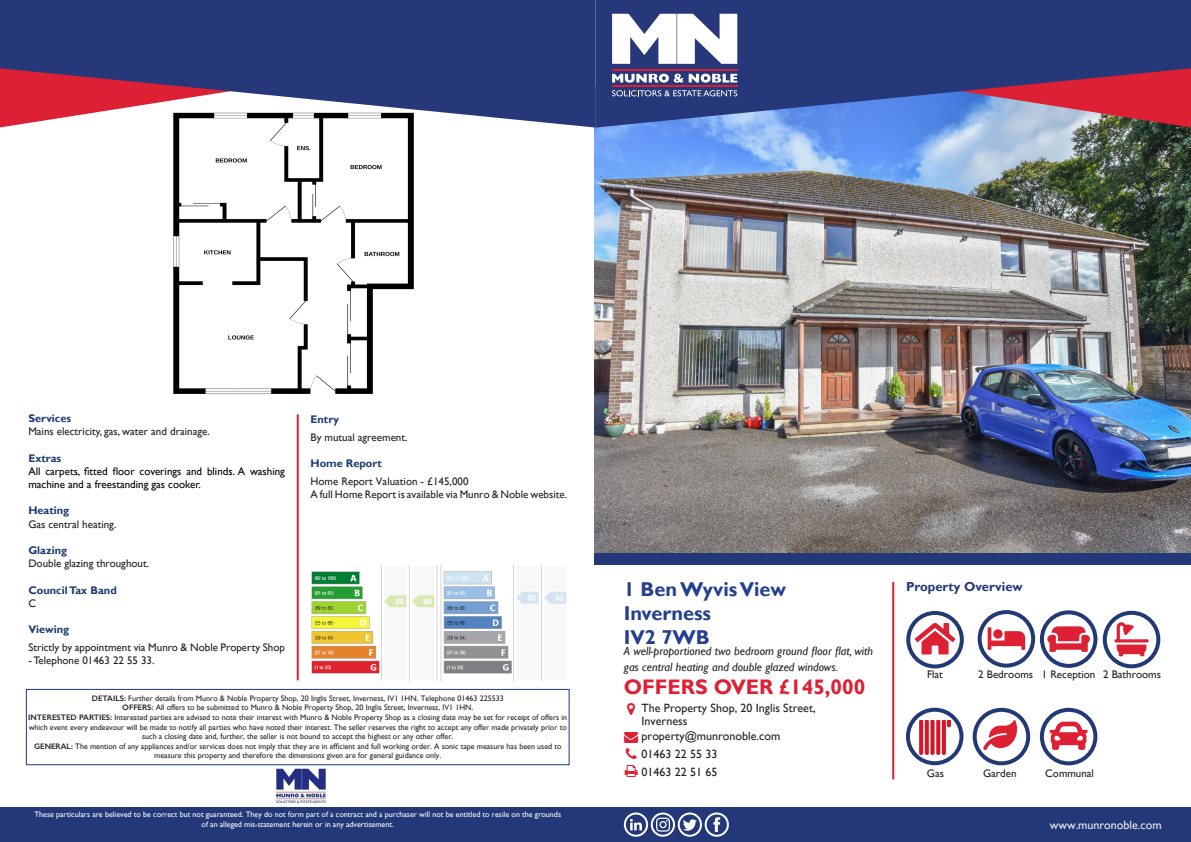
<style>
.page{position:relative;width:1191px;height:842px;background:#fff}
.page>*{position:absolute;margin:0;border:0;box-sizing:border-box;transform-origin:0 0}
.t1{font:700 21px "Gill Sans";color:#de2035}
.t2{font:700 20px "Gill Sans";color:#253f8e}
.t3{font:700 13px "Gill Sans";color:#233878}
.t4{font:italic 12px/16px "Gill Sans";color:#231f20}
.t5{font:12px "Gill Sans";color:#231f20}
.t6{font:12px "Gill Sans";color:#eeecf1}
.t7{font:11px "Gill Sans";color:#231f20}
.t8{font:11px "Gill Sans";color:#231f20}
.t9{font:11px/13.2px "Gill Sans";color:#000}
.t10{font:700 11px "Gill Sans";color:#1d3b72}
.t11{font:8px/9.6px "Gill Sans";color:#231f20;text-align:center}
.t12{font:8px/9.6px "Gill Sans";color:#fff;text-align:center}
.s1{font-weight:600}
</style>
<div class="page">
<img style="left:173px;top:128px;width:241px;height:267px">
<img style="left:594px;top:128px;width:597px;height:425px">
<svg style="left:595px;top:0;width:596px;height:128px;background:#464683"></svg>
<div style="left:595px;top:808px;width:596px;height:34px;background:#233878"></div>
<hr style="left:892px;top:582px;width:2px;height:197px;background:#de2035">
<div style="left:594px;top:553px;width:597px;height:12px;background:#233878"></div>
<svg style="left:656px;top:818px;width:14px;height:14px"></svg>
<div style="left:651px;top:812px;width:24px;height:25px;border:2px solid #fff;border-radius:50%"></div>
<div style="left:624px;top:812px;width:24px;height:25px;border:2px solid #fff;border-radius:50%"></div>
<svg style="left:683px;top:819px;width:14px;height:12px"></svg>
<svg style="left:713px;top:817px;width:7px;height:15px"></svg>
<svg style="left:630px;top:819px;width:12px;height:11px"></svg>
<div style="left:677px;top:812px;width:25px;height:25px;border:2px solid #fff;border-radius:50%"></div>
<div style="left:704px;top:812px;width:25px;height:25px;border:2px solid #fff;border-radius:50%"></div>
<svg style="left:0;top:0;width:595px;height:128px;background:#524e83"></svg>
<div style="left:26px;top:689px;width:543px;height:76px;border:1px solid #223976"></div>
<div style="left:0;top:808px;width:595px;height:34px;background:#233878"></div>
<hr style="left:297px;top:414px;width:2px;height:266px;background:#de2036">
<svg style="left:612px;top:74px;width:125px;height:9px"></svg>
<svg style="left:612px;top:90px;width:125px;height:6px"></svg>
<hr style="left:612px;top:69px;width:125px;height:1px;background:#db1e30">
<hr style="left:612px;top:86px;width:125px;height:1px;background:#db1e30">
<svg style="left:612px;top:14px;width:125px;height:50px"></svg>
<img style="left:276px;top:768px;width:50px;height:34px">
<div style="left:906px;top:611px;width:57px;height:57px;border:4px solid #223976;border-radius:50%"></div>
<svg style="left:914px;top:623px;width:41px;height:31px"></svg>
<svg style="left:1114px;top:622px;width:34px;height:34px"></svg>
<svg style="left:987px;top:627px;width:38px;height:23px"></svg>
<svg style="left:1047px;top:626px;width:42px;height:26px"></svg>
<svg style="left:983px;top:720px;width:34px;height:30px"></svg>
<img style="left:920px;top:720px;width:30px;height:34px">
<div style="left:977px;top:610px;width:58px;height:58px;border:4px solid #223976;border-radius:50%"></div>
<div style="left:1040px;top:610px;width:57px;height:58px;border:4px solid #223976;border-radius:50%"></div>
<div style="left:1102px;top:611px;width:58px;height:57px;border:4px solid #223976;border-radius:50%"></div>
<div style="left:906px;top:708px;width:57px;height:57px;border:4px solid #223976;border-radius:50%"></div>
<div style="left:972px;top:708px;width:58px;height:57px;border:4px solid #223976;border-radius:50%"></div>
<svg style="left:1049px;top:722px;width:38px;height:28px"></svg>
<div style="left:1039px;top:708px;width:58px;height:57px;border:4px solid #223976;border-radius:50%"></div>
<img style="left:311px;top:565px;width:256px;height:115px">
<p class="t10" style="left:28px;top:412px;width:44px">Services</p>
<p class="t7" style="left:28px;top:425px;width:183px">Mains electricity, gas, water and drainage.</p>
<p class="t10" style="left:28px;top:451px;width:34px">Extras</p>
<p class="t9" style="left:28px;top:465px;width:258px">All carpets, fitted floor coverings and blinds. A washing machine and a freestanding gas cooker.</p>
<p class="t10" style="left:28px;top:504px;width:42px">Heating</p>
<p class="t7" style="left:28px;top:517px;width:90px">Gas central heating.</p>
<p class="t10" style="left:28px;top:544px;width:40px">Glazing</p>
<p class="t7" style="left:28px;top:557px;width:122px">Double glazing throughout.</p>
<p class="t10" style="left:28px;top:583px;width:90px">Council Tax Band</p>
<p class="t7" style="left:28px;top:597px;width:9px">C</p>
<p class="t10" style="left:28px;top:623px;width:42px">Viewing</p>
<p class="t7" style="left:28px;top:641px;width:258px">Strictly by appointment via Munro &amp; Noble Property Shop</p>
<p class="t7" style="left:28px;top:654px;width:128px">- Telephone 01463 22 55 33.</p>
<p class="t10" style="left:310px;top:412px;width:30px">Entry</p>
<p class="t8" style="left:310px;top:430px;width:98px">By mutual agreement.</p>
<p class="t10" style="left:310px;top:457px;width:73px">Home Report</p>
<p class="t8" style="left:310px;top:475px;width:159px">Home Report Valuation - £145,000</p>
<p class="t8" style="left:310px;top:488px;width:258px">A full Home Report is available via Munro &amp; Noble website.</p>
<p class="t11" style="left:92px;top:693px;width:413px"><span class="s1">DETAILS:</span> Further details from Munro &amp; Noble Property Shop, 20 Inglis Street, Inverness, IV1 1HN. Telephone 01463 225533</p>
<p class="t11" style="left:122px;top:703px;width:352px"><span class="s1">OFFERS:</span> All offers to be submitted to Munro &amp; Noble Property Shop, 20 Inglis Street, Inverness, IV1 1HN.</p>
<p class="t11" style="left:28px;top:712px;width:540px"><span class="s1">INTERESTED PARTIES:</span> Interested parties are advised to note their interest with Munro &amp; Noble Property Shop as a closing date may be set for receipt of offers in which event every endeavour will be made to notify all parties who have noted their interest. The seller reserves the right to accept any offer made privately prior to such a closing date and, further, the seller is not bound to accept the highest or any other offer.</p>
<p class="t11" style="left:34px;top:741px;width:529px"><span class="s1">GENERAL:</span> The mention of any appliances and/or services does not imply that they are in efficient and full working order. A sonic tape measure has been used to measure this property and therefore the dimensions given are for general guidance only.</p>
<p class="t12" style="left:34px;top:810px;width:528px">These particulars are believed to be correct but not guaranteed. They do not form part of a contract and a purchaser will not be entitled to resile on the grounds of an alleged mis-statement herein or in any advertisement.</p>
<p class="t2" style="left:624px;top:577px;width:164px">1 Ben Wyvis View</p>
<p class="t2" style="left:624px;top:601px;width:89px">Inverness</p>
<p class="t2" style="left:624px;top:625px;width:87px">IV2 7WB</p>
<p class="t4" style="left:624px;top:644px;width:251px">A well-proportioned two bedroom ground floor flat, with gas central heating and double glazed windows.</p>
<p class="t1" style="left:624px;top:674px;width:243px">OFFERS OVER £145,000</p>
<p class="t5" style="left:641px;top:701px;width:176px">The Property Shop, 20 Inglis Street,</p>
<p class="t5" style="left:641px;top:714px;width:47px">Inverness</p>
<p class="t5" style="left:641px;top:729px;width:140px">property@munronoble.com</p>
<p class="t5" style="left:641px;top:747px;width:78px">01463 22 55 33</p>
<p class="t5" style="left:641px;top:765px;width:78px">01463 22 51 65</p>
<p class="t3" style="left:906px;top:579px;width:118px">Property Overview</p>
<p class="t8" style="left:927px;top:668px;width:17px">Flat</p>
<p class="t8" style="left:978px;top:668px;width:56px">2 Bedrooms</p>
<p class="t8" style="left:1041px;top:668px;width:55px">1 Reception</p>
<p class="t8" style="left:1103px;top:668px;width:59px">2 Bathrooms</p>
<p class="t8" style="left:927px;top:767px;width:19px">Gas</p>
<p class="t8" style="left:983px;top:767px;width:35px">Garden</p>
<p class="t7" style="left:1045px;top:767px;width:50px">Communal</p>
<p class="t6" style="left:1049px;top:818px;width:113px">www.munronoble.com</p>
</div>
